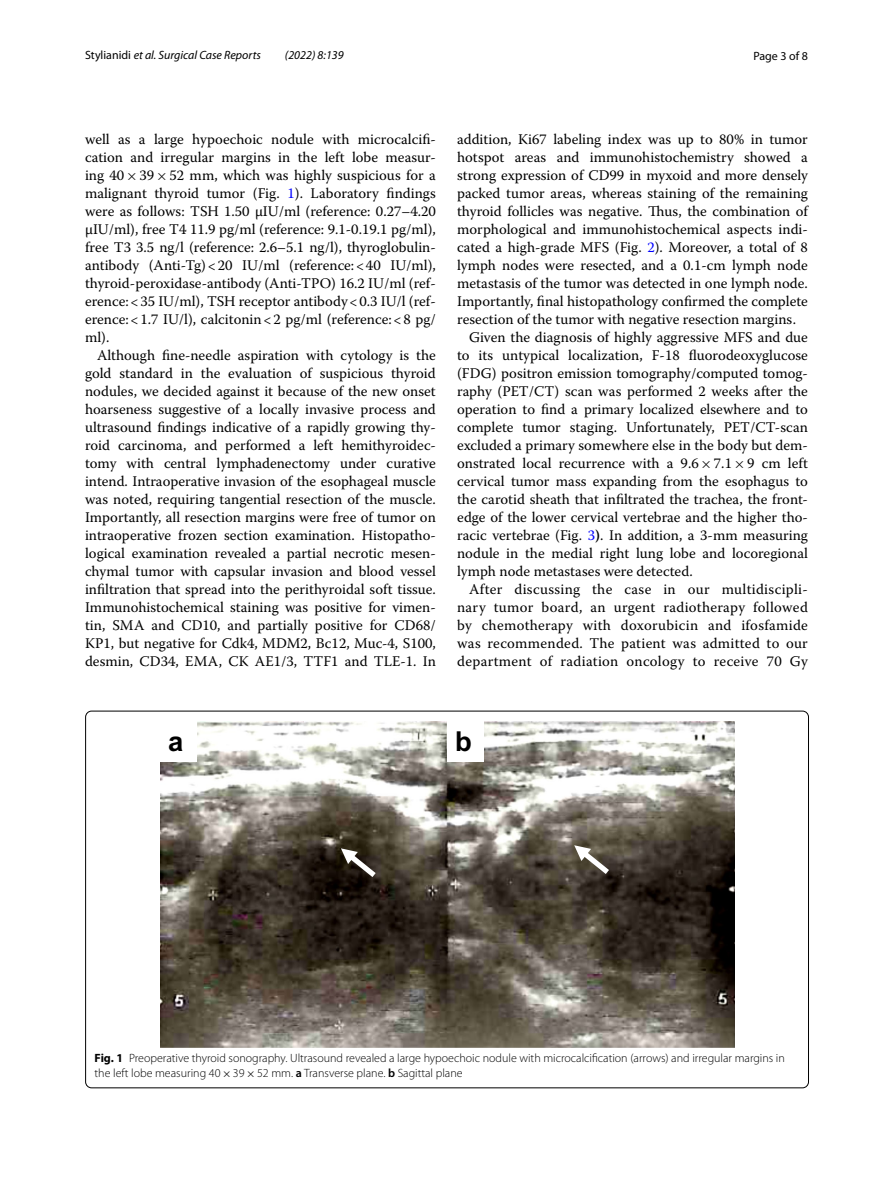
<style>
.page{position:relative;width:893px;height:1187px;background:#fff}
.page>*{position:absolute;margin:0;border:0;box-sizing:border-box;transform-origin:0 0}
.t1{font:700 27.45px "Arial";color:#000}
.t2{font:14.7px/18px "Warnock Pro";color:#000;text-align:justify}
.t3{font:14.7px "Warnock Pro";letter-spacing:.02em;color:#000}
.t4{font:300 12px/15px "Myriad Pro";color:#000}
.t5{font:italic 12px "Myriad Pro";color:#000}
.t6{font:12px "Myriad Pro";color:#000}
.s1{font-style:normal}
.s2{font-family:"MTSY"}
.s3{color:#00f}
.s4{font-weight:700}
.s5{font-family:"MTSY";font-weight:400}
.s6{font-weight:600}
</style>
<div class="page">
<img style="left:160px;top:721px;width:574px;height:326px">
<div style="left:160px;top:720px;width:37px;height:42px;background:#fff"></div>
<div style="left:447px;top:720px;width:37px;height:41px;background:#fff"></div>
<svg style="left:574px;top:845px;width:41px;height:34px"></svg>
<svg style="left:341px;top:848px;width:40px;height:34px"></svg>
<p class="t5" style="left:85px;top:48px;width:177px"><span class="s1">Stylianidi</span> et al. Surgical Case Reports</p>
<p class="t5" style="left:285px;top:48px;width:60px">(2022) 8:139</p>
<p class="t6" style="left:753px;top:48px;width:56px">Page 3 of 8</p>
<p class="t2" style="left:85px;top:130px;width:352px">well as a large hypoechoic nodule with microcalcifi&shy;cation and irregular margins in the left lobe measur&shy;ing 40<span class="s2">×</span>39<span class="s2">×</span>52 mm, which was highly suspicious for a malignant thyroid tumor (Fig. <span class="s3">1</span>). Laboratory findings were as follows: TSH 1.50 µIU/ml (reference: 0.27–4.20 µIU/ml), free T4 11.9 pg/ml (reference: 9.1-0.19.1 pg/ml), free T3 3.5 ng/l (reference: 2.6–5.1 ng/l), thyroglobulin&shy;antibody (Anti-Tg)&lt;20 IU/ml (reference:&lt;40 IU/ml), thyroid-peroxidase-antibody (Anti-TPO) 16.2 IU/ml (ref&shy;erence:&lt;35 IU/ml), TSH receptor antibody&lt;0.3 IU/l (ref&shy;erence:&lt;1.7 IU/l), calcitonin&lt;2 pg/ml (reference:&lt;8 pg/ ml).</p>
<p class="t2" style="left:85px;top:346px;width:352px;text-indent:12px">Although fine-needle aspiration with cytology is the gold standard in the evaluation of suspicious thyroid nodules, we decided against it because of the new onset hoarseness suggestive of a locally invasive process and ultrasound findings indicative of a rapidly growing thy&shy;roid carcinoma, and performed a left hemithyroidec&shy;tomy with central lymphadenectomy under curative intend. Intraoperative invasion of the esophageal muscle was noted, requiring tangential resection of the muscle.<br>Importantly, all resection margins were free of tumor on intraoperative frozen section examination. Histopatho&shy;logical examination revealed a partial necrotic mesen&shy;chymal tumor with capsular invasion and blood vessel infiltration that spread into the perithyroidal soft tissue.<br>Immunohistochemical staining was positive for vimen&shy;tin, SMA and CD10, and partially positive for CD68/ KP1, but negative for Cdk4, MDM2, Bc12, Muc-4, S100, desmin, CD34, EMA, CK AE1/3, TTF1 and TLE-1. In</p>
<p class="t2" style="left:457px;top:130px;width:352px">addition, Ki67 labeling index was up to 80% in tumor</p>
<p class="t2" style="left:457px;top:148px;width:352px">hotspot areas and immunohistochemistry showed a</p>
<p class="t2" style="left:457px;top:166px;width:352px">strong expression of CD99 in myxoid and more densely</p>
<p class="t2" style="left:457px;top:184px;width:352px">packed tumor areas, whereas staining of the remaining</p>
<p class="t2" style="left:457px;top:202px;width:352px">thyroid follicles was negative. Thus, the combination of</p>
<p class="t2" style="left:457px;top:220px;width:352px">morphological and immunohistochemical aspects indi-</p>
<p class="t2" style="left:457px;top:238px;width:352px">cated a high-grade MFS (Fig. <span class="s3">2</span>). Moreover, a total of 8</p>
<p class="t2" style="left:457px;top:256px;width:352px">lymph nodes were resected, and a 0.1-cm lymph node</p>
<p class="t2" style="left:457px;top:274px;width:352px">metastasis of the tumor was detected in one lymph node.</p>
<p class="t2" style="left:457px;top:292px;width:352px">Importantly, final histopathology confirmed the complete</p>
<p class="t2" style="left:457px;top:310px;width:340px">resection of the tumor with negative resection margins.</p>
<p class="t2" style="left:469px;top:328px;width:340px">Given the diagnosis of highly aggressive MFS and due</p>
<p class="t2" style="left:457px;top:346px;width:352px">to its untypical localization, F-18 fluorodeoxyglucose</p>
<p class="t2" style="left:457px;top:364px;width:352px">(FDG) positron emission tomography/computed tomog-</p>
<p class="t2" style="left:457px;top:382px;width:352px">raphy (PET/CT) scan was performed 2 weeks after the</p>
<p class="t2" style="left:457px;top:400px;width:352px">operation to find a primary localized elsewhere and to</p>
<p class="t2" style="left:457px;top:418px;width:352px">complete tumor staging. Unfortunately, PET/CT-scan</p>
<p class="t2" style="left:457px;top:436px;width:352px">excluded a primary somewhere else in the body but dem-</p>
<p class="t2" style="left:457px;top:454px;width:352px">onstrated local recurrence with a 9.6<span class="s2">×</span>7.1<span class="s2">×</span>9 cm left</p>
<p class="t2" style="left:457px;top:472px;width:352px">cervical tumor mass expanding from the esophagus to</p>
<p class="t2" style="left:457px;top:490px;width:352px">the carotid sheath that infiltrated the trachea, the front-</p>
<p class="t2" style="left:457px;top:508px;width:352px">edge of the lower cervical vertebrae and the higher tho-</p>
<p class="t2" style="left:457px;top:526px;width:352px">racic vertebrae (Fig. <span class="s3">3</span><span class="s4">)</span>. In addition, a 3-mm measuring</p>
<p class="t2" style="left:457px;top:544px;width:352px">nodule in the medial right lung lobe and locoregional</p>
<p class="t2" style="left:457px;top:562px;width:237px">lymph node metastases were detected.</p>
<p class="t3" style="left:469px;top:580px;width:340px">After discussing the case in our multidiscipli-</p>
<p class="t3" style="left:457px;top:598px;width:352px">nary tumor board, an urgent radiotherapy followed</p>
<p class="t3" style="left:457px;top:616px;width:352px">by chemotherapy with doxorubicin and ifosfamide</p>
<p class="t3" style="left:457px;top:634px;width:352px">was recommended. The patient was admitted to our</p>
<p class="t3" style="left:457px;top:652px;width:352px">department of radiation oncology to receive 70 Gy</p>
<h1 class="t1" style="left:168px;top:723px;width:17px">a</h1>
<h1 class="t1" style="left:455px;top:723px;width:18px">b</h1>
<p class="t4" style="left:95px;top:1050px;width:692px"><span class="s4">Fig. 1</span> Preoperative thyroid sonography. Ultrasound revealed a large hypoechoic nodule with microcalcification (arrows) and irregular margins in the left lobe measuring 40<span class="s5">×</span>39<span class="s5">×</span>52 mm. <span class="s6">a</span> Transverse plane. <span class="s6">b</span> Sagittal plane</p>
</div>
